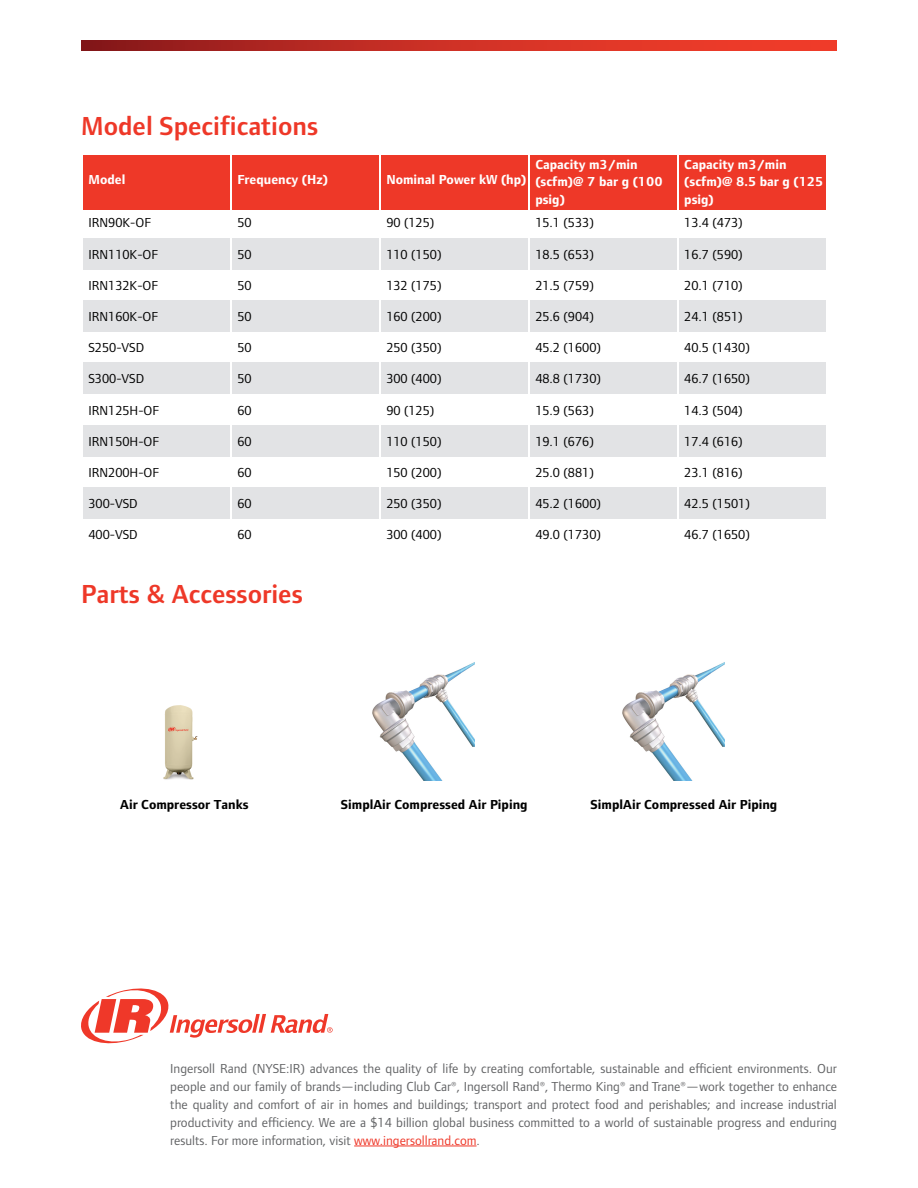
<style>
.page{position:relative;width:918px;height:1188px;background:#fff}
.page>*{position:absolute;margin:0;border:0;box-sizing:border-box;transform-origin:0 0}
.t1{font:600 27px "Foundry Form Sans";color:#ee3828}
.t2{font:13.5px/18px "Foundry Form Sans";color:#636466;text-align:justify}
.t3{font:13.5px "Foundry Form Sans";color:#000}
.t4{font:700 13.5px/17.5px "Foundry Form Sans";color:#fff}
.t5{font:700 13.5px "Foundry Form Sans";color:#000}
.s1{color:#ef3829}
</style>
<div class="page">
<svg style="left:81px;top:40px;width:756px;height:11px;background:#c72e24"></svg>
<div style="left:83px;top:155px;width:147px;height:54px;background:#ee3828"></div>
<div style="left:232px;top:155px;width:147px;height:54px;background:#ee3828"></div>
<div style="left:381px;top:155px;width:147px;height:54px;background:#ee3828"></div>
<div style="left:530px;top:155px;width:147px;height:54px;background:#ee3828"></div>
<div style="left:679px;top:155px;width:147px;height:54px;background:#ee3828"></div>
<div style="left:83px;top:238px;width:147px;height:31px;background:#e2e3e5"></div>
<div style="left:232px;top:238px;width:147px;height:31px;background:#e2e3e5"></div>
<div style="left:381px;top:238px;width:147px;height:31px;background:#e2e3e5"></div>
<div style="left:530px;top:238px;width:147px;height:31px;background:#e2e3e5"></div>
<div style="left:679px;top:238px;width:147px;height:31px;background:#e2e3e5"></div>
<div style="left:83px;top:300px;width:147px;height:31px;background:#e2e3e5"></div>
<div style="left:232px;top:300px;width:147px;height:31px;background:#e2e3e5"></div>
<div style="left:381px;top:300px;width:147px;height:31px;background:#e2e3e5"></div>
<div style="left:530px;top:300px;width:147px;height:31px;background:#e2e3e5"></div>
<div style="left:679px;top:300px;width:147px;height:31px;background:#e2e3e5"></div>
<div style="left:83px;top:363px;width:147px;height:31px;background:#e2e3e5"></div>
<div style="left:232px;top:363px;width:147px;height:31px;background:#e2e3e5"></div>
<div style="left:381px;top:363px;width:147px;height:31px;background:#e2e3e5"></div>
<div style="left:530px;top:363px;width:147px;height:31px;background:#e2e3e5"></div>
<div style="left:679px;top:363px;width:147px;height:31px;background:#e2e3e5"></div>
<div style="left:83px;top:425px;width:147px;height:31px;background:#e2e3e5"></div>
<div style="left:232px;top:425px;width:147px;height:31px;background:#e2e3e5"></div>
<div style="left:381px;top:425px;width:147px;height:31px;background:#e2e3e5"></div>
<div style="left:530px;top:425px;width:147px;height:31px;background:#e2e3e5"></div>
<div style="left:679px;top:425px;width:147px;height:31px;background:#e2e3e5"></div>
<div style="left:83px;top:487px;width:147px;height:32px;background:#e2e3e5"></div>
<div style="left:232px;top:487px;width:147px;height:32px;background:#e2e3e5"></div>
<div style="left:381px;top:487px;width:147px;height:32px;background:#e2e3e5"></div>
<div style="left:530px;top:487px;width:147px;height:32px;background:#e2e3e5"></div>
<div style="left:679px;top:487px;width:147px;height:32px;background:#e2e3e5"></div>
<img style="left:163px;top:705px;width:35px;height:75px">
<img style="left:372px;top:662px;width:103px;height:118px">
<img style="left:622px;top:662px;width:103px;height:118px">
<hr style="left:354px;top:1146px;width:123px;height:1px;background:#ef3829">
<svg style="left:81px;top:988px;width:252px;height:56px"></svg>
<h1 class="t1" style="left:81px;top:111px;width:239px">Model Specifications</h1>
<p class="t4" style="left:88px;top:171px;width:38px">Model</p>
<p class="t4" style="left:237px;top:171px;width:92px">Frequency (Hz)</p>
<p class="t4" style="left:386px;top:171px;width:141px">Nominal Power kW (hp)</p>
<p class="t4" style="left:535px;top:156px;width:129px">Capacity m3/min (scfm)@ 7 bar g (100 psig)</p>
<p class="t4" style="left:684px;top:156px;width:141px">Capacity m3/min (scfm)@ 8.5 bar g (125 psig)</p>
<p class="t3" style="left:88px;top:215px;width:64px">IRN90K-OF</p>
<p class="t3" style="left:237px;top:215px;width:16px">50</p>
<p class="t3" style="left:386px;top:215px;width:50px">90 (125)</p>
<p class="t3" style="left:535px;top:215px;width:60px">15.1 (533)</p>
<p class="t3" style="left:684px;top:215px;width:60px">13.4 (473)</p>
<p class="t3" style="left:88px;top:247px;width:71px">IRN110K-OF</p>
<p class="t3" style="left:237px;top:247px;width:16px">50</p>
<p class="t3" style="left:386px;top:247px;width:57px">110 (150)</p>
<p class="t3" style="left:535px;top:247px;width:60px">18.5 (653)</p>
<p class="t3" style="left:684px;top:247px;width:60px">16.7 (590)</p>
<p class="t3" style="left:88px;top:278px;width:71px">IRN132K-OF</p>
<p class="t3" style="left:237px;top:278px;width:16px">50</p>
<p class="t3" style="left:386px;top:278px;width:57px">132 (175)</p>
<p class="t3" style="left:535px;top:278px;width:60px">21.5 (759)</p>
<p class="t3" style="left:684px;top:278px;width:60px">20.1 (710)</p>
<p class="t3" style="left:88px;top:309px;width:71px">IRN160K-OF</p>
<p class="t3" style="left:237px;top:309px;width:16px">50</p>
<p class="t3" style="left:386px;top:309px;width:57px">160 (200)</p>
<p class="t3" style="left:535px;top:309px;width:60px">25.6 (904)</p>
<p class="t3" style="left:684px;top:309px;width:60px">24.1 (851)</p>
<p class="t3" style="left:88px;top:340px;width:57px">S250-VSD</p>
<p class="t3" style="left:237px;top:340px;width:16px">50</p>
<p class="t3" style="left:386px;top:340px;width:57px">250 (350)</p>
<p class="t3" style="left:535px;top:340px;width:67px">45.2 (1600)</p>
<p class="t3" style="left:684px;top:340px;width:67px">40.5 (1430)</p>
<p class="t3" style="left:88px;top:371px;width:57px">S300-VSD</p>
<p class="t3" style="left:237px;top:371px;width:16px">50</p>
<p class="t3" style="left:386px;top:371px;width:57px">300 (400)</p>
<p class="t3" style="left:535px;top:371px;width:67px">48.8 (1730)</p>
<p class="t3" style="left:684px;top:371px;width:67px">46.7 (1650)</p>
<p class="t3" style="left:88px;top:402px;width:72px">IRN125H-OF</p>
<p class="t3" style="left:237px;top:402px;width:16px">60</p>
<p class="t3" style="left:386px;top:402px;width:50px">90 (125)</p>
<p class="t3" style="left:535px;top:402px;width:60px">15.9 (563)</p>
<p class="t3" style="left:684px;top:402px;width:60px">14.3 (504)</p>
<p class="t3" style="left:88px;top:434px;width:72px">IRN150H-OF</p>
<p class="t3" style="left:237px;top:434px;width:16px">60</p>
<p class="t3" style="left:386px;top:434px;width:57px">110 (150)</p>
<p class="t3" style="left:535px;top:434px;width:60px">19.1 (676)</p>
<p class="t3" style="left:684px;top:434px;width:60px">17.4 (616)</p>
<p class="t3" style="left:88px;top:465px;width:72px">IRN200H-OF</p>
<p class="t3" style="left:237px;top:465px;width:16px">60</p>
<p class="t3" style="left:386px;top:465px;width:57px">150 (200)</p>
<p class="t3" style="left:535px;top:465px;width:60px">25.0 (881)</p>
<p class="t3" style="left:684px;top:465px;width:60px">23.1 (816)</p>
<p class="t3" style="left:88px;top:496px;width:51px">300-VSD</p>
<p class="t3" style="left:237px;top:496px;width:16px">60</p>
<p class="t3" style="left:386px;top:496px;width:57px">250 (350)</p>
<p class="t3" style="left:535px;top:496px;width:67px">45.2 (1600)</p>
<p class="t3" style="left:684px;top:496px;width:67px">42.5 (1501)</p>
<p class="t3" style="left:88px;top:527px;width:51px">400-VSD</p>
<p class="t3" style="left:237px;top:527px;width:16px">60</p>
<p class="t3" style="left:386px;top:527px;width:57px">300 (400)</p>
<p class="t3" style="left:535px;top:527px;width:67px">49.0 (1730)</p>
<p class="t3" style="left:684px;top:527px;width:67px">46.7 (1650)</p>
<h1 class="t1" style="left:81px;top:579px;width:223px">Parts &amp; Accessories</h1>
<p class="t5" style="left:120px;top:797px;width:130px">Air Compressor Tanks</p>
<p class="t5" style="left:341px;top:797px;width:188px">SimplAir Compressed Air Piping</p>
<p class="t5" style="left:591px;top:797px;width:188px">SimplAir Compressed Air Piping</p>
<p class="t2" style="left:170px;top:1059px;width:668px">Ingersoll Rand (NYSE:IR) advances the quality of life by creating comfortable, sustainable and efficient environments. Our people and our family of brands—including Club Car®, Ingersoll Rand®, Thermo King® and Trane®—work together to enhance the quality and comfort of air in homes and buildings; transport and protect food and perishables; and increase industrial productivity and efficiency. We are a $14 billion global business committed to a world of sustainable progress and enduring results. For more information, visit <span class="s1">www.ingersollrand.com</span>.</p>
</div>
